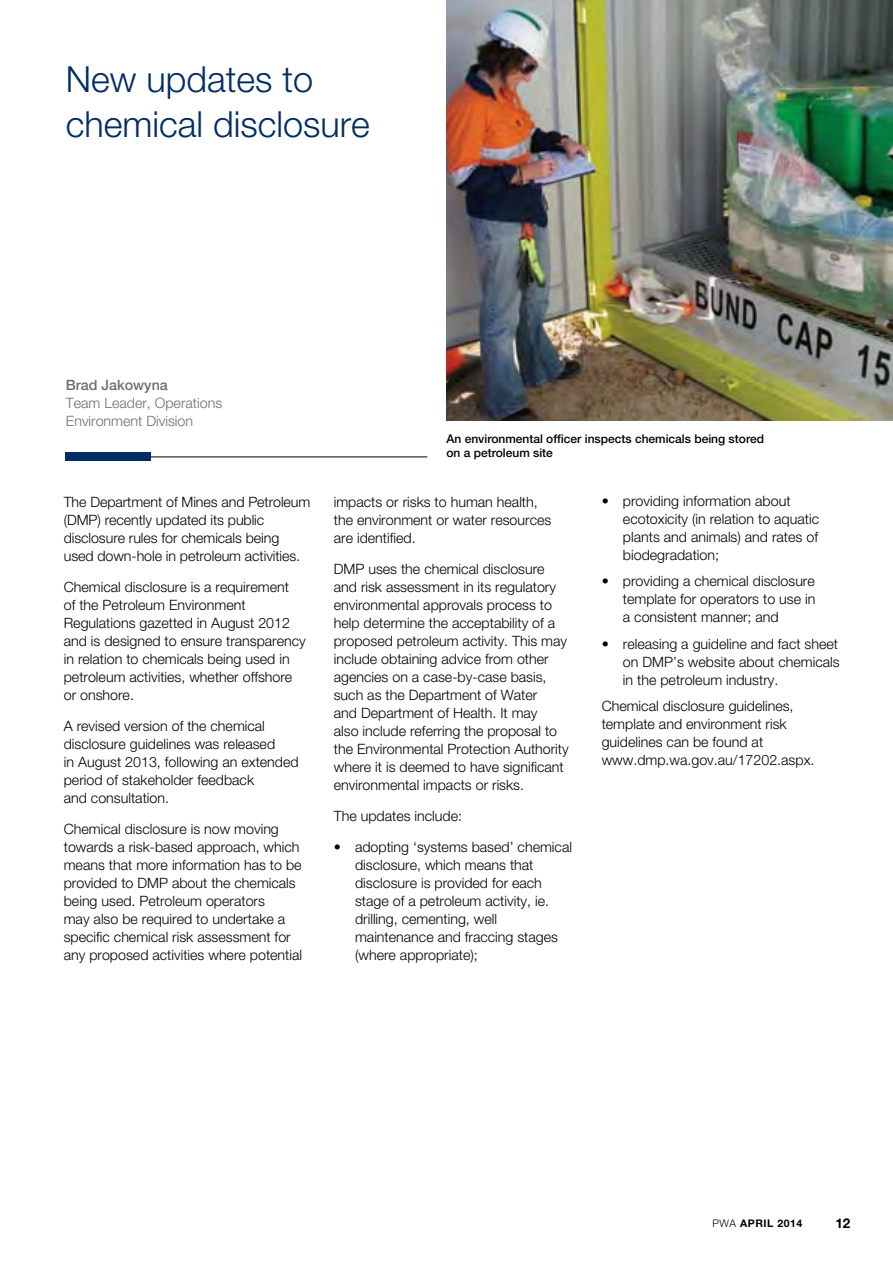
<style>
.page{position:relative;width:893px;height:1263px;background:#fff}
.page>*{position:absolute;margin:0;border:0;box-sizing:border-box;transform-origin:0 0}
.Body_copy{font:300 36px/45px "Helvetica Neue";color:#002d62}
.Body_copy-2{font:300 14.25px/18px "Helvetica Neue";color:#000}
.Body_copy-3{font:300 14.25px/18px "Helvetica Neue";color:#6d6e71}
.t1{font:700 13.5px "Helvetica Neue";color:#000}
.t2{font:500 12px/14.4px "Helvetica Neue";color:#000}
.t3{font:700 10.5px "Helvetica Neue";letter-spacing:.05em;color:#000}
.s1{font-weight:500}
.s2{font-weight:300}
</style>
<div class="page">
<img style="left:446px;top:0;width:447px;height:421px">
<hr style="left:66px;top:456px;width:361px;height:1px;background:#000">
<div style="left:66px;top:453px;width:85px;height:8px;background:#002d62"></div>
<p class="Body_copy" style="left:66px;top:56px;width:306px">New updates to chemical disclosure</p>
<p class="Body_copy-3" style="left:66px;top:376px;width:158px"><span class="s1">Brad Jakowyna<br></span>Team Leader, Operations<br>Environment Division</p>
<p class="Body_copy-2" style="left:64px;top:493px;width:248px">The Department of Mines and Petroleum (DMP) recently updated its public disclosure rules for chemicals being used down-hole in petroleum activities.</p>
<p class="Body_copy-2" style="left:64px;top:578px;width:244px">Chemical disclosure is a requirement<br>of the Petroleum Environment Regulations gazetted in August 2012 and is designed to ensure transparency in relation to chemicals being used in petroleum activities, whether offshore or onshore.</p>
<p class="Body_copy-2" style="left:64px;top:716px;width:236px">A revised version of the chemical disclosure guidelines was released<br>in August 2013, following an extended period of stakeholder feedback<br>and consultation.</p>
<p class="Body_copy-2" style="left:64px;top:819px;width:240px">Chemical disclosure is now moving towards a risk-based approach, which means that more information has to be provided to DMP about the chemicals being used. Petroleum operators<br>may also be required to undertake a specific chemical risk assessment for any proposed activities where potential</p>
<p class="t2" style="left:446px;top:431px;width:319px">An environmental officer inspects chemicals being stored on a petroleum site</p>
<p class="Body_copy-2" style="left:334px;top:493px;width:219px">impacts or risks to human health, the environment or water resources are identified.</p>
<p class="Body_copy-2" style="left:334px;top:560px;width:236px">DMP uses the chemical disclosure and risk assessment in its regulatory environmental approvals process to help determine the acceptability of a proposed petroleum activity. This may include obtaining advice from other agencies on a case-by-case basis, such as the Department of Water<br>and Department of Health. It may<br>also include referring the proposal to the Environmental Protection Authority where it is deemed to have significant environmental impacts or risks.</p>
<p class="Body_copy-2" style="left:334px;top:806px;width:130px">The updates include:</p>
<p class="Body_copy-2" style="left:355px;top:837px;width:218px;text-indent:-21px">• adopting ‘systems based’ chemical disclosure, which means that disclosure is provided for each stage of a petroleum activity, ie. drilling, cementing, well maintenance and fraccing stages (where appropriate);</p>
<p class="Body_copy-2" style="left:623px;top:492px;width:198px;text-indent:-21px">• providing information about ecotoxicity (in relation to aquatic plants and animals) and rates of biodegradation;</p>
<p class="Body_copy-2" style="left:623px;top:572px;width:194px;text-align:justify;text-indent:-21px">• providing a chemical disclosure template for operators to use in a consistent manner; and</p>
<p class="Body_copy-2" style="left:623px;top:635px;width:218px;text-align:justify;text-indent:-21px">• releasing a guideline and fact sheet on DMP’s website about chemicals in the petroleum industry.</p>
<p class="Body_copy-2" style="left:602px;top:697px;width:214px">Chemical disclosure guidelines, template and environment risk guidelines can be found at www.dmp.wa.gov.au/17202.aspx.</p>
<p class="t3" style="left:712px;top:1216px;width:91px"><span class="s2">PWA</span> APRIL 2014</p>
<p class="t1" style="left:835px;top:1215px;width:17px">12</p>
</div>
